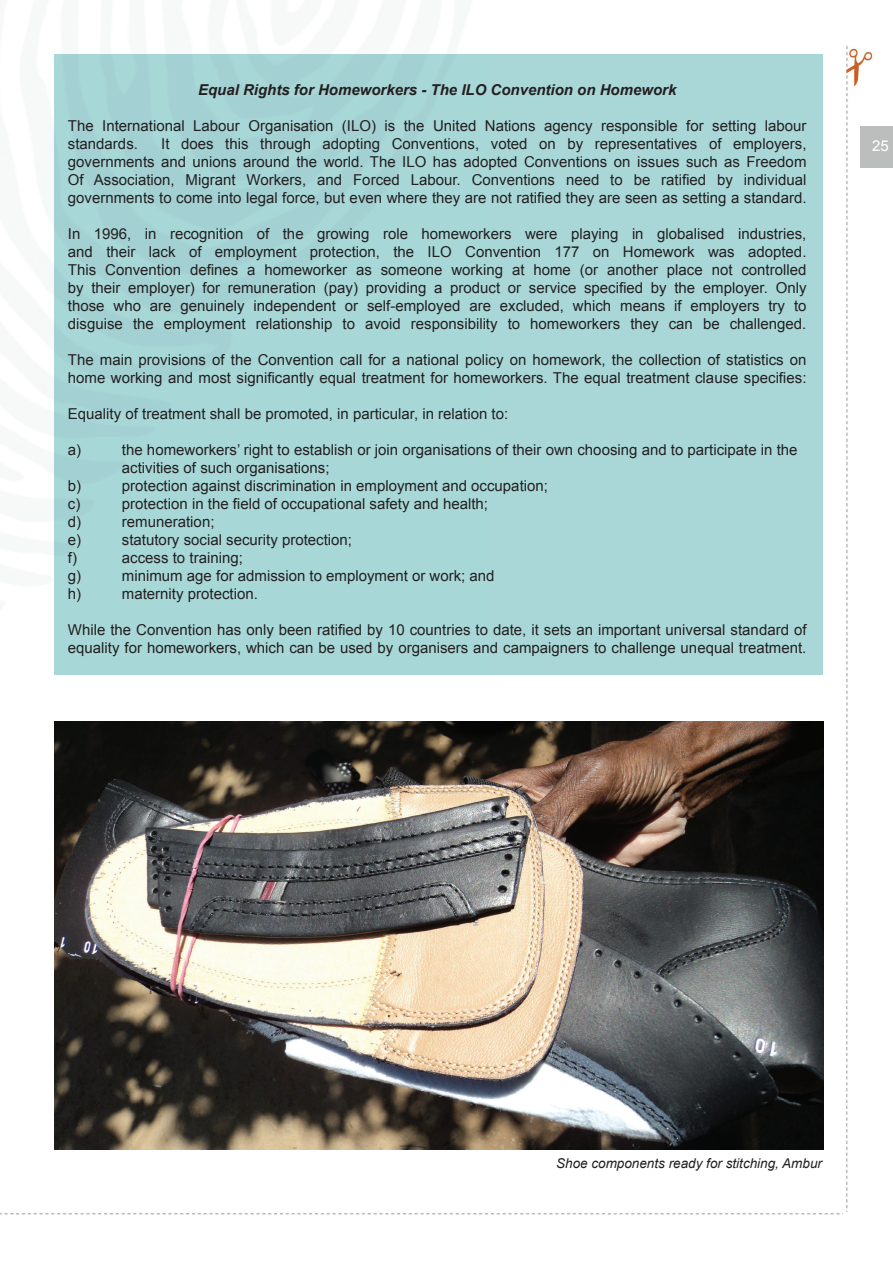
<style>
.page{position:relative;width:893px;height:1263px;background:#fff}
.page>*{position:absolute;margin:0;border:0;box-sizing:border-box;transform-origin:0 0}
.t1{font:15px/18px "Arial";color:#231f20}
.t2{font:italic 700 15px "Arial";color:#231f20}
.t3{font:15px "Arial";color:#fff}
.t4{font:italic 13.5px "Arial";color:#231f20}
</style>
<div class="page">
<img style="left:0;top:1213px;width:843px;height:2px">
<img style="left:846px;top:46px;width:30px;height:1165px">
<div style="left:54px;top:54px;width:769px;height:621px;background:#a8d7d8"></div>
<img style="left:54px;top:721px;width:769px;height:428px">
<p class="t2" style="left:198px;top:80px;width:480px">Equal Rights for Homeworkers - The ILO Convention on Homework</p>
<p class="t1" style="left:68px;top:117px;width:740px">The International Labour Organisation (ILO) is the United Nations agency responsible for setting labour standards.</p>
<p class="t1" style="left:68px;top:135px;width:740px;text-align:justify;text-indent:93px">It does this through adopting Conventions, voted on by representatives of employers, governments and unions around the world. The ILO has adopted Conventions on issues such as Freedom Of Association, Migrant Workers, and Forced Labour. Conventions need to be ratified by individual governments to come into legal force, but even where they are not ratified they are seen as setting a standard.</p>
<p class="t1" style="left:68px;top:225px;width:740px;text-align:justify">In 1996, in recognition of the growing role homeworkers were playing in globalised industries, and their lack of employment protection, the ILO Convention 177 on Homework was adopted.<br>This Convention defines a homeworker as someone working at home (or another place not controlled by their employer) for remuneration (pay) providing a product or service specified by the employer. Only those who are genuinely independent or self-employed are excluded, which means if employers try to disguise the employment relationship to avoid responsibility to homeworkers they can be challenged.</p>
<p class="t1" style="left:68px;top:351px;width:740px">The main provisions of the Convention call for a national policy on homework, the collection of statistics on home working and most significantly equal treatment for homeworkers. The equal treatment clause specifies:</p>
<p class="t1" style="left:68px;top:405px;width:442px">Equality of treatment shall be promoted, in particular, in relation to:</p>
<p class="t1" style="left:68px;top:441px;width:15px">a)</p>
<p class="t1" style="left:122px;top:441px;width:677px">the homeworkers’ right to establish or join organisations of their own choosing and to participate in the activities of such organisations;</p>
<p class="t1" style="left:68px;top:477px;width:15px">b)</p>
<p class="t1" style="left:122px;top:477px;width:428px">protection against discrimination in employment and occupation;</p>
<p class="t1" style="left:68px;top:495px;width:14px">c)</p>
<p class="t1" style="left:122px;top:495px;width:368px">protection in the field of occupational safety and health;</p>
<p class="t1" style="left:68px;top:513px;width:15px">d)</p>
<p class="t1" style="left:122px;top:513px;width:94px">remuneration;</p>
<p class="t1" style="left:68px;top:531px;width:15px">e)</p>
<p class="t1" style="left:122px;top:531px;width:232px">statutory social security protection;</p>
<p class="t1" style="left:68px;top:549px;width:11px">f)</p>
<p class="t1" style="left:122px;top:549px;width:122px">access to training;</p>
<p class="t1" style="left:68px;top:567px;width:15px">g)</p>
<p class="t1" style="left:122px;top:567px;width:374px">minimum age for admission to employment or work; and</p>
<p class="t1" style="left:68px;top:585px;width:15px">h)</p>
<p class="t1" style="left:122px;top:585px;width:137px">maternity protection.</p>
<p class="t1" style="left:68px;top:621px;width:740px">While the Convention has only been ratified by 10 countries to date, it sets an important universal standard of equality for homeworkers, which can be used by organisers and campaigners to challenge unequal treatment.</p>
<p class="t3" style="left:872px;top:136px;width:18px">25</p>
<p class="t4" style="left:556px;top:1154px;width:267px">Shoe components ready for stitching, Ambur</p>
</div>
